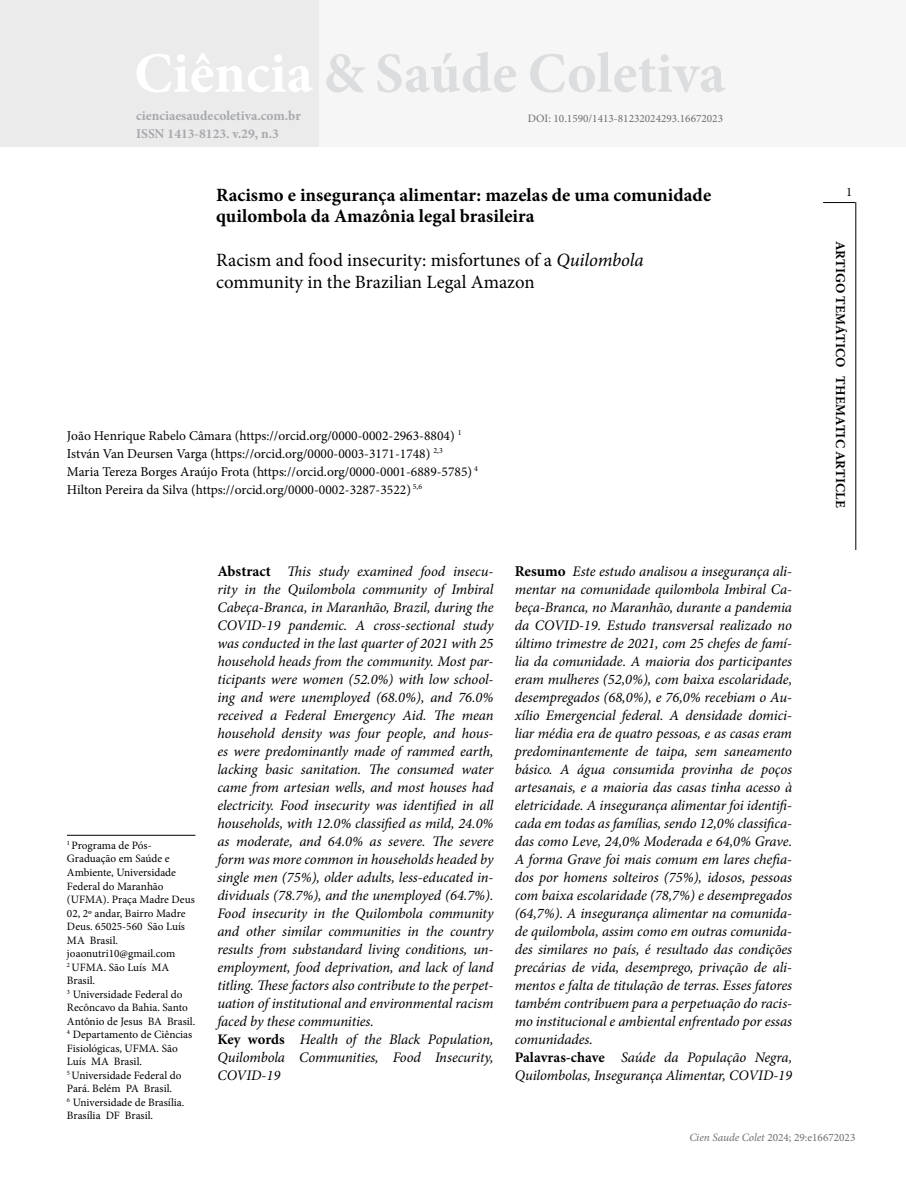
<style>
.page{position:relative;width:906px;height:1183px;background:#fff}
.page>*{position:absolute;margin:0;border:0;box-sizing:border-box;transform-origin:0 0}
.t1{font:700 57px "Minion Pro";letter-spacing:.005em;color:#dcddde}
.t2{font:700 18.75px "Minion Pro";color:#000}
.t3{font:18.75px/21.8px "Minion Pro";color:#000}
.t4{font:italic 14.55px/18px "Minion Pro";letter-spacing:-.005em;color:#000}
.t5{font:13.5px/18px "Minion Pro";color:#000}
.t6{font:700 13.5px/18px "Minion Pro";color:#a7a9ac}
.t7{font:700 13.5px "Minion Pro";letter-spacing:.01em;color:#000}
.t8{font:12.75px "Minion Pro";color:#000}
.t9{font:11.25px/13.5px "Minion Pro";color:#000}
.t10{font:11.25px "Minion Pro";color:#6d6e71}
.s1{color:#fff}
.s2{font-style:italic}
.s3{font-weight:700;font-style:normal;font-size:15px}
.s4{font-weight:700;font-style:normal}
</style>
<div class="page">
<div style="left:319px;top:0;width:587px;height:147px;background:#f6f6f6"></div>
<hr style="left:823px;top:202px;width:32px;height:1px;background:#000">
<hr style="left:855px;top:202px;width:1px;height:348px;background:#000">
<hr style="left:67px;top:834px;width:128px;height:1px;background:#000">
<div style="left:0;top:0;width:319px;height:147px;background:#ebebec"></div>
<h1 class="t1" style="left:134px;top:33px;width:593px"><span class="s1">Ciência</span> &amp; Saúde Coletiva</h1>
<p class="t6" style="left:136px;top:106px;width:166px">cienciaesaudecoletiva.com.br<br>ISSN 1413-8123. v.29, n.3</p>
<p class="t10" style="left:528px;top:111px;width:197px">DOI: 10.1590/1413-81232024293.16672023</p>
<p class="t2" style="left:216px;top:181px;width:496px">Racismo e insegurança alimentar: mazelas de uma comunidade</p>
<p class="t8" style="left:846px;top:183px;width:8px">1</p>
<p class="t2" style="left:216px;top:203px;width:320px">quilombola da Amazônia legal brasileira</p>
<p class="t3" style="left:216px;top:249px;width:429px">Racism and food insecurity: misfortunes of a <span class="s2">Quilombola </span>community in the Brazilian Legal Amazon</p>
<p class="t7" style="left:850px;top:240px;width:266px;rotate:90deg">artigo TEMÁTICO THEMATIC article</p>
<p class="t5" style="left:67px;top:426px;width:412px">João Henrique Rabelo Câmara (https://orcid.org/0000-0002-2963-8804) <sup>1<br></sup>István Van Deursen Varga (https://orcid.org/0000-0003-3171-1748) <sup>2,3<br></sup>Maria Tereza Borges Araújo Frota (https://orcid.org/0000-0001-6889-5785) <sup>4<br></sup>Hilton Pereira da Silva (https://orcid.org/0000-0002-3287-3522) <sup>5,6</sup></p>
<p class="t9" style="left:67px;top:838px;width:130px"><sup>1</sup> Programa de Pós-<br>Graduação em Saúde e<br>Ambiente, Universidade<br>Federal do Maranhão (UFMA). Praça Madre Deus<br>02, 2º andar, Bairro Madre<br>Deus. 65025-560 São Luís<br>MA Brasil. joaonutri10@gmail.com<br><sup>2</sup> UFMA. São Luís MA<br>Brasil.<br><sup>3</sup> Universidade Federal do<br>Recôncavo da Bahia. Santo<br>Antônio de Jesus BA Brasil.<br><sup>4</sup> Departamento de Ciências<br>Fisiológicas, UFMA. São<br>Luís MA Brasil.<br><sup>5</sup> Universidade Federal do<br>Pará. Belém PA Brasil.<br><sup>6</sup> Universidade de Brasília.<br>Brasília DF Brasil.</p>
<p class="t4" style="left:217px;top:562px;width:278px"><span class="s3">Abstract</span> This study examined food insecu&shy;rity in the Quilombola community of Imbiral Cabeça-Branca, in Maranhão, Brazil, during the COVID-19 pandemic. A cross-sectional study was conducted in the last quarter of 2021 with 25 household heads from the community. Most par&shy;ticipants were women (52.0%) with low school&shy;ing and were unemployed (68.0%), and 76.0% received a Federal Emergency Aid. The mean household density was four people, and hous&shy;es were predominantly made of rammed earth, lacking basic sanitation. The consumed water came from artesian wells, and most houses had electricity. Food insecurity was identified in all households, with 12.0% classified as mild, 24.0% as moderate, and 64.0% as severe. The severe form was more common in households headed by single men (75%), older adults, less-educated in&shy;dividuals (78.7%), and the unemployed (64.7%).<br>Food insecurity in the Quilombola community and other similar communities in the country results from substandard living conditions, un&shy;employment, food deprivation, and lack of land titling. These factors also contribute to the perpet&shy;uation of institutional and environmental racism faced by these communities.<br><span class="s4">Key words</span> Health of the Black Population, Quilombola Communities, Food Insecurity, COVID-19</p>
<p class="t4" style="left:515px;top:562px;width:279px"><span class="s3">Resumo</span> Este estudo analisou a insegurança ali&shy;mentar na comunidade quilombola Imbiral Ca&shy;beça-Branca, no Maranhão, durante a pandemia da COVID-19. Estudo transversal realizado no último trimestre de 2021, com 25 chefes de famí&shy;lia da comunidade. A maioria dos participantes eram mulheres (52,0%), com baixa escolaridade, desempregados (68,0%), e 76,0% recebiam o Au&shy;xílio Emergencial federal. A densidade domici&shy;liar média era de quatro pessoas, e as casas eram predominantemente de taipa, sem saneamento básico. A água consumida provinha de poços artesanais, e a maioria das casas tinha acesso à eletricidade. A insegurança alimentar foi identifi&shy;cada em todas as famílias, sendo 12,0% classifica&shy;das como Leve, 24,0% Moderada e 64,0% Grave.<br>A forma Grave foi mais comum em lares chefia&shy;dos por homens solteiros (75%), idosos, pessoas com baixa escolaridade (78,7%) e desempregados (64,7%). A insegurança alimentar na comunida&shy;de quilombola, assim como em outras comunida&shy;des similares no país, é resultado das condições precárias de vida, desemprego, privação de ali&shy;mentos e falta de titulação de terras. Esses fatores também contribuem para a perpetuação do racis&shy;mo institucional e ambiental enfrentado por essas comunidades.<br><span class="s4">Palavras-chave</span> Saúde da População Negra, Quilombolas, Insegurança Alimentar, COVID-19</p>
<p class="t10" style="left:689px;top:1129px;width:168px"><span class="s2">Cien Saude Colet</span> 2024; 29:e16672023</p>
</div>
